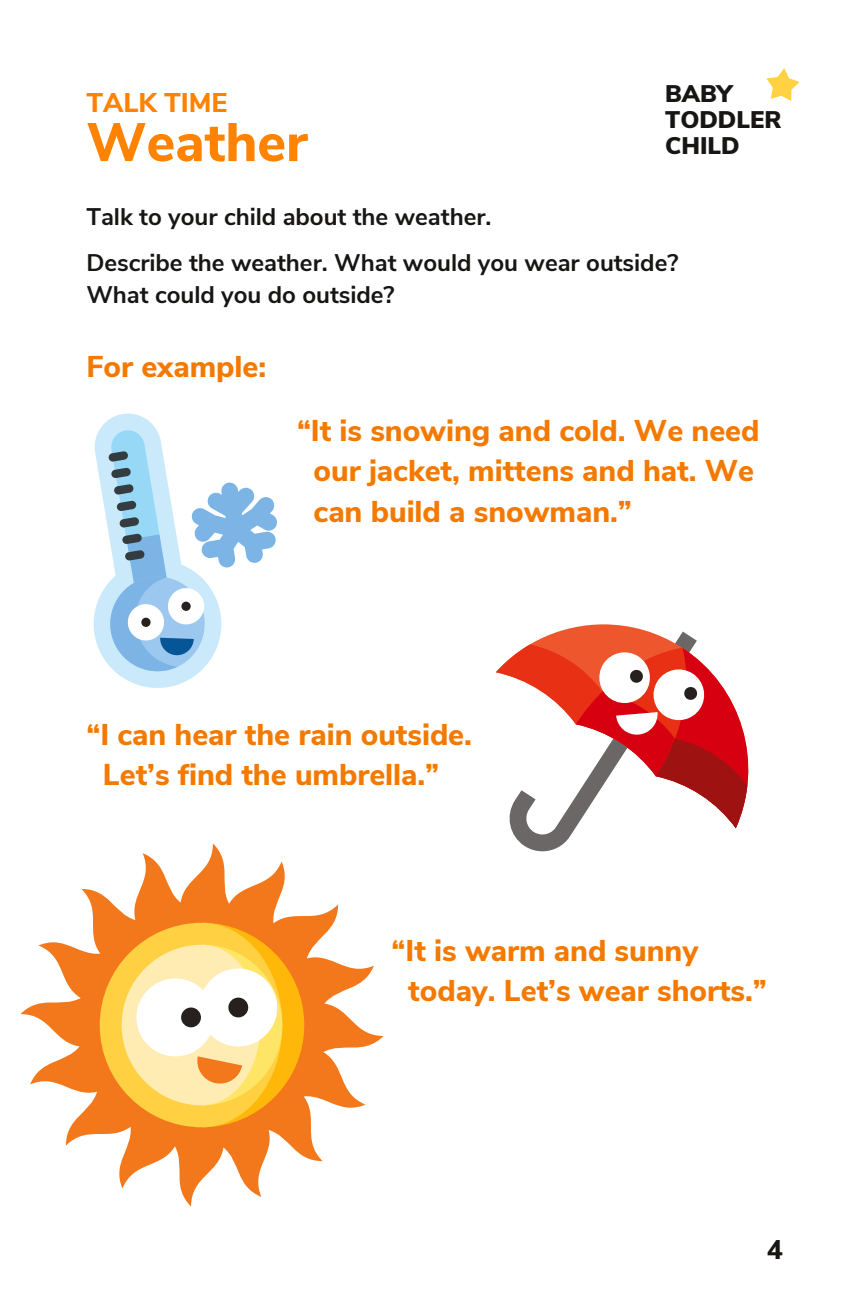
<style>
.page{position:relative;width:864px;height:1296px;background:#fff}
.page>*{position:absolute;margin:0;border:0;box-sizing:border-box;transform-origin:0 0}
.t1{font:800 54px "Nunito Sans";color:#ff8200}
.t2{font:800 30px/40.5px "Nunito Sans";color:#f37900}
.t3{font:800 27px "Nunito Sans";color:#ff8200}
.t4{font:800 27px "Nunito Sans";color:#171615}
.t5{font:700 24px/45.9px "Nunito Sans";color:#171615}
.t6{font:900 24px/26.1px "Nunito Sans";color:#171615}
</style>
<div class="page">
<svg style="left:93px;top:414px;width:184px;height:274px"></svg>
<svg style="left:20px;top:844px;width:364px;height:363px"></svg>
<svg style="left:100px;top:923px;width:204px;height:204px"></svg>
<div style="left:181px;top:1008px;width:20px;height:19px;background:#26201e;border-radius:50%"></div>
<svg style="left:557px;top:624px;width:127px;height:8px"></svg>
<svg style="left:496px;top:632px;width:253px;height:219px"></svg>
<svg style="left:767px;top:68px;width:33px;height:33px"></svg>
<p class="t3" style="left:86px;top:84px;width:143px">TALK TIME</p>
<h1 class="t1" style="left:86px;top:107px;width:223px">Weather</h1>
<p class="t6" style="left:665px;top:81px;width:118px">BABY<br>TODDLER<br>CHILD</p>
<p class="t5" style="left:86px;top:194px;width:593px">Talk to your child about the weather.<br>Describe the weather. What would you wear outside?</p>
<p class="t5" style="left:86px;top:272px;width:310px">What could you do outside?</p>
<p class="t2" style="left:86px;top:347px;width:181px">For example:</p>
<p class="t2" style="left:314px;top:411px;width:448px;text-indent:-17px">“It is snowing and cold. We need our jacket, mittens and hat. We can build a snowman.”</p>
<p class="t2" style="left:86px;top:714px;width:387px;text-align:center">“I can hear the rain outside.<br>Let’s find the umbrella.”</p>
<p class="t2" style="left:408px;top:931px;width:360px;text-indent:-17px">“It is warm and sunny today. Let’s wear shorts.”</p>
<p class="t4" style="left:767px;top:1231px;width:18px">4</p>
</div>
